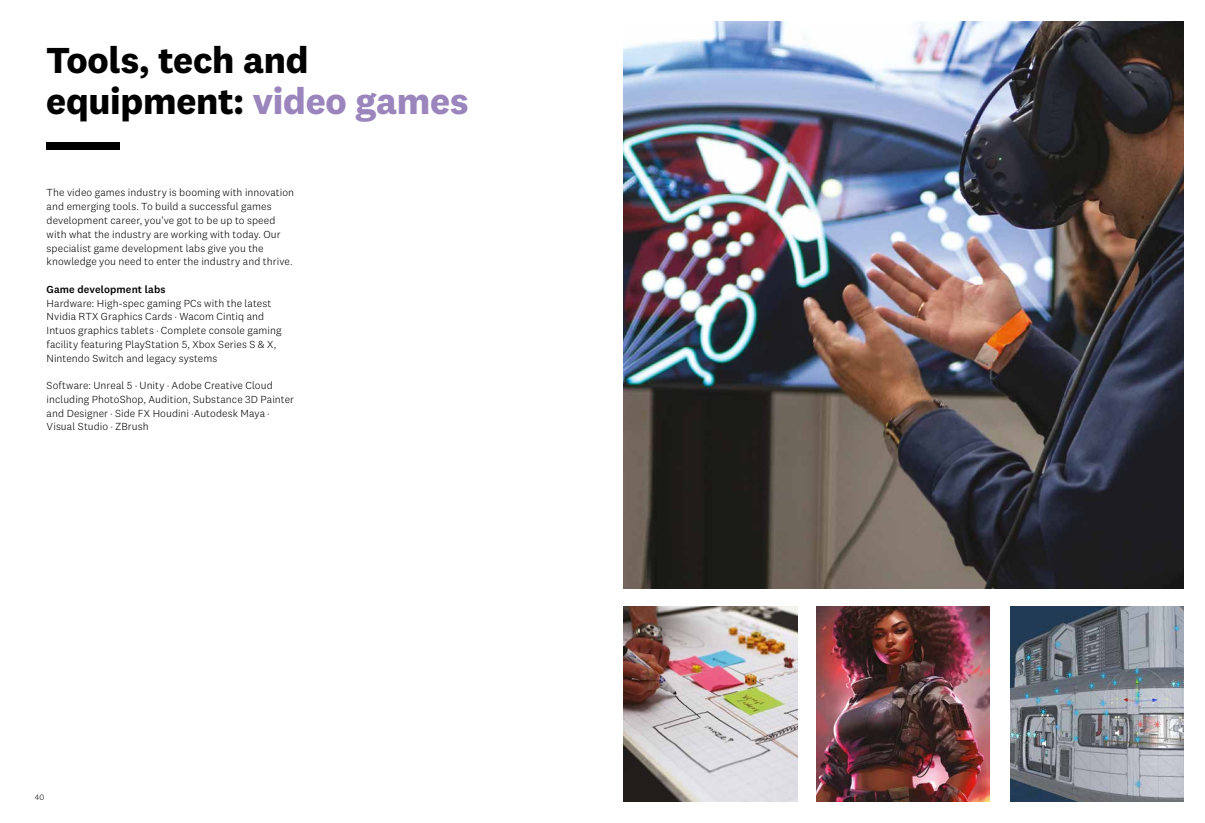
<style>
.page{position:relative;width:1205px;height:823px;background:#fff}
.page>*{position:absolute;margin:0;border:0;box-sizing:border-box;transform-origin:0 0}
.t1{font:700 37.5px/41.2px "National 2";letter-spacing:-.005em;color:#000}
.t2{font:300 10.62px/13.8px "National 2";letter-spacing:.01em;color:#000}
.t3{font:500 10.62px "National 2";letter-spacing:.01em;color:#000}
.t4{font:300 8.12px "National 2";color:#000}
.s1{color:#9b85bd}
</style>
<div class="page">
<img style="left:624px;top:21px;width:559px;height:567px">
<img style="left:624px;top:606px;width:173px;height:195px">
<img style="left:1010px;top:606px;width:173px;height:195px">
<img style="left:816px;top:606px;width:173px;height:195px">
<div style="left:46px;top:141px;width:73px;height:8px;background:#000"></div>
<h1 class="t1" style="left:46px;top:39px;width:424px">Tools, tech and equipment: <span class="s1">video games</span></h1>
<p class="t2" style="left:47px;top:186px;width:249px">The video games industry is booming with innovation and emerging tools. To build a successful games development career, you've got to be up to speed with what the industry are working with today. Our specialist game development labs give you the knowledge you need to enter the industry and thrive.</p>
<p class="t3" style="left:47px;top:282px;width:120px">Game development labs</p>
<p class="t2" style="left:47px;top:296px;width:236px">Hardware: High-spec gaming PCs with the latest Nvidia RTX Graphics Cards · Wacom Cintiq and Intuos graphics tablets · Complete console gaming facility featuring PlayStation 5, Xbox Series S &amp; X, Nintendo Switch and legacy systems</p>
<p class="t2" style="left:47px;top:378px;width:249px">Software: Unreal 5 · Unity · Adobe Creative Cloud including PhotoShop, Audition, Substance 3D Painter and Designer · Side FX Houdini ·Autodesk Maya · Visual Studio · ZBrush</p>
<p class="t4" style="left:35px;top:792px;width:11px">40</p>
</div>
